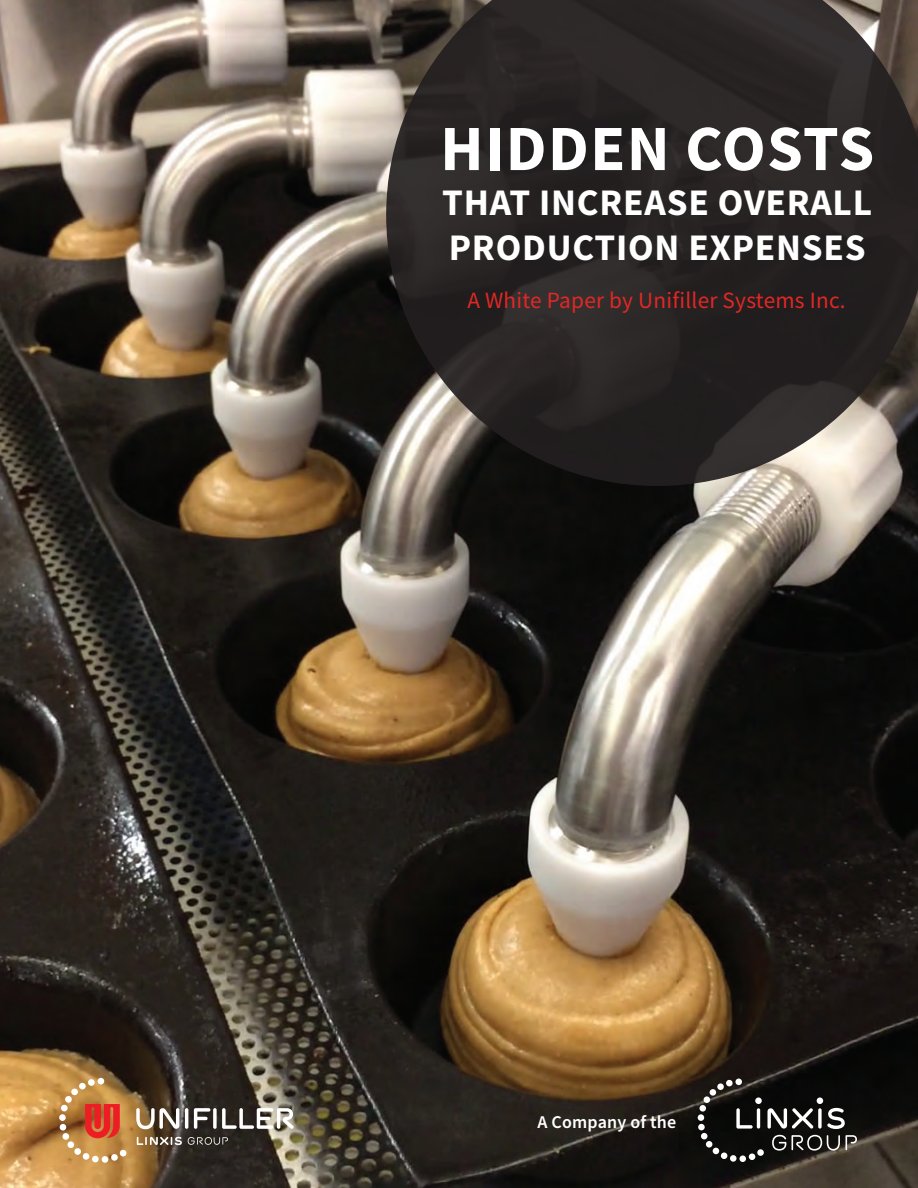
<style>
.page{position:relative;width:918px;height:1188px;background:#fff}
.page>*{position:absolute;margin:0;border:0;box-sizing:border-box;transform-origin:0 0}
.t1{font:700 64.5px "Source Sans Pro";letter-spacing:.02em;color:#fff}
.t2{font:700 37.5px/45px "Source Sans Pro";letter-spacing:.02em;color:#fff}
.t3{font:23.25px "Source Sans Pro";letter-spacing:.01em;color:#e22725}
.t4{font:600 18px "Source Sans Pro";letter-spacing:.01em;color:#fff}
</style>
<div class="page">
<img style="left:0;top:0;width:918px;height:1188px">
<svg style="left:137px;top:1137px;width:45px;height:8px"></svg>
<svg style="left:188px;top:1137px;width:40px;height:8px"></svg>
<svg style="left:136px;top:1108px;width:43px;height:21px"></svg>
<hr style="left:185px;top:1108px;width:3px;height:21px;background:#fff;border-radius:2px">
<svg style="left:194px;top:1108px;width:16px;height:21px"></svg>
<svg style="left:213px;top:1108px;width:4px;height:21px"></svg>
<svg style="left:222px;top:1108px;width:72px;height:21px"></svg>
<svg style="left:59px;top:1078px;width:68px;height:85px;background:#c88250"></svg>
<svg style="left:386px;top:0;width:532px;height:486px;background:#342f2e"></svg>
<svg style="left:698px;top:1079px;width:159px;height:83px;background:#31302e"></svg>
<h1 class="t1" style="left:440px;top:105px;width:436px">HIDDEN COSTS</h1>
<p class="t2" style="left:442px;top:180px;width:431px">THAT INCREASE OVERALL<br>PRODUCTION EXPENSES</p>
<p class="t3" style="left:467px;top:286px;width:380px">A White Paper by Unifiller Systems Inc.</p>
<p class="t4" style="left:538px;top:1110px;width:140px">A Company of the</p>
</div>
